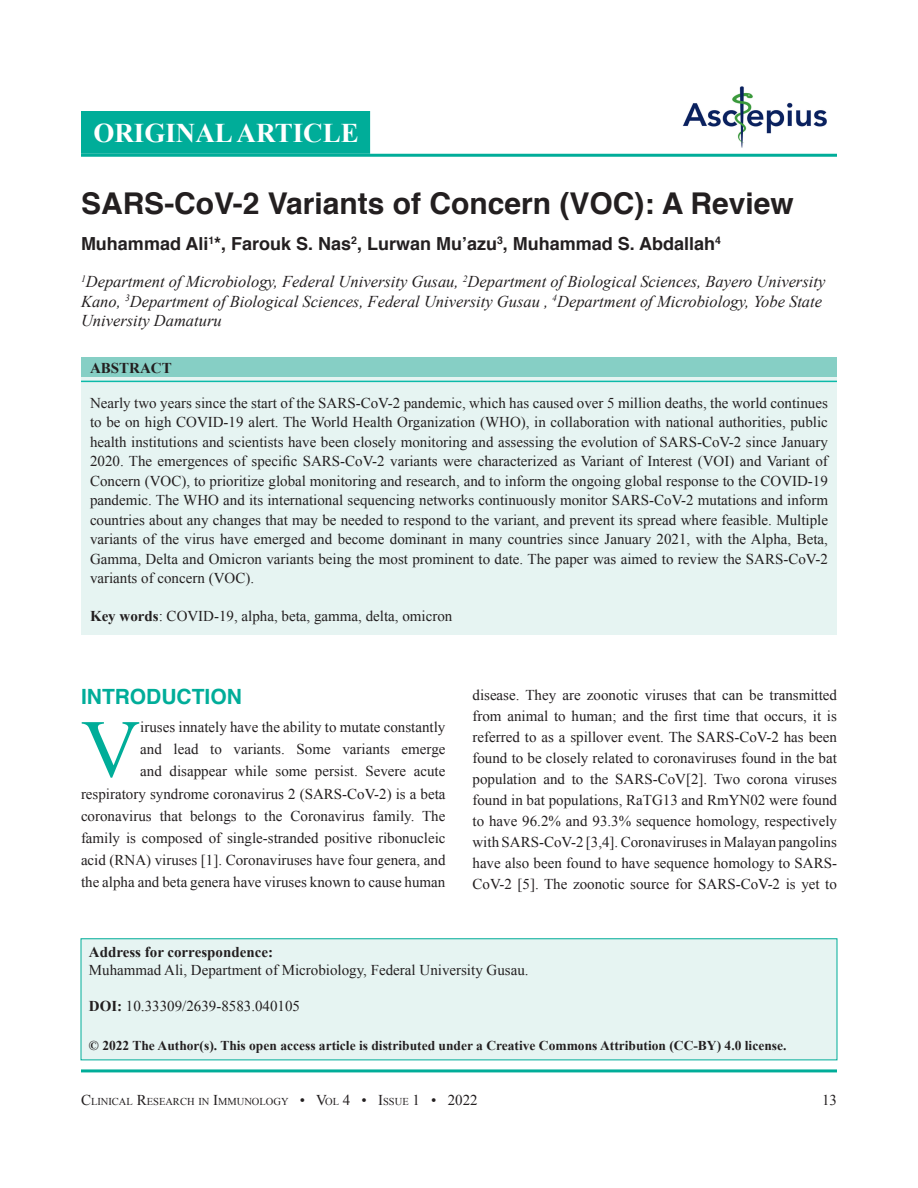
<style>
.page{position:relative;width:918px;height:1188px;background:#fff}
.page>*{position:absolute;margin:0;border:0;box-sizing:border-box;transform-origin:0 0}
.t1{font:82.05px "Times New Roman";color:#00ad99}
.t2{font:700 30px "Helvetica";color:#231f20}
.t3{font:700 27px "Times New Roman";color:#fff}
.t4{font:700 21px "Helvetica";color:#00ad99}
.t5{font:700 18px "Helvetica";color:#231f20}
.t6{font:italic 16.5px/19.5px "Times New Roman";color:#231f20}
.t7{font:15px/19.5px "Times New Roman";color:#231f20;text-align:justify}
.t8{font:700 15px "Times New Roman";color:#231f20}
.t9{font:15px "Times New Roman";color:#231f20}
.t10{font:700 13.5px "Times New Roman";color:#231f20}
.t11{font:10.5px "Times New Roman";color:#231f20}
.s1{font-weight:700}
.s2{font-size:15px}
</style>
<div class="page">
<hr style="left:81px;top:1069px;width:756px;height:3px;background:#00ad99">
<img style="left:682px;top:86px;width:145px;height:62px">
<div style="left:81px;top:111px;width:289px;height:43px;background:#00ad99;border:2px solid #00ad99"></div>
<div style="left:81px;top:357px;width:756px;height:21px;background:#86cfc5"></div>
<div style="left:81px;top:378px;width:756px;height:257px;background:#e6f4f2"></div>
<hr style="left:81px;top:154px;width:756px;height:3px;background:#00ad99">
<hr style="left:81px;top:381px;width:756px;height:1px;background:#0cbaa9">
<div style="left:81px;top:939px;width:756px;height:121px;background:#e6f4f2"></div>
<p class="t3" style="left:93px;top:114px;width:267px">ORIGINAL ARTICLE</p>
<p class="t2" style="left:81px;top:179px;width:714px">SARS-CoV-2 Variants of Concern (VOC): A Review</p>
<p class="t5" style="left:81px;top:229px;width:642px">Muhammad Ali<sup>1</sup>*, Farouk S. Nas<sup>2</sup>, Lurwan Mu’azu<sup>3</sup>, Muhammad S. Abdallah<sup>4</sup></p>
<p class="t6" style="left:81px;top:272px;width:746px"><sup>1</sup>Department of Microbiology, Federal University Gusau, <sup>2</sup>Department of Biological Sciences, Bayero University<br>Kano, <sup>3</sup>Department of Biological Sciences, Federal University Gusau , <sup>4</sup>Department of Microbiology, Yobe State<br>University Damaturu</p>
<p class="t8" style="left:90px;top:358px;width:83px">ABSTRACT</p>
<p class="t7" style="left:90px;top:393px;width:740px">Nearly two years since the start of the SARS-CoV-2 pandemic, which has caused over 5 million deaths, the world continues to be on high COVID-19 alert. The World Health Organization (WHO), in collaboration with national authorities, public health institutions and scientists have been closely monitoring and assessing the evolution of SARS-CoV-2 since January 2020. The emergences of specific SARS-CoV-2 variants were characterized as Variant of Interest (VOI) and Variant of Concern (VOC), to prioritize global monitoring and research, and to inform the ongoing global response to the COVID-19 pandemic. The WHO and its international sequencing networks continuously monitor SARS-CoV-2 mutations and inform countries about any changes that may be needed to respond to the variant, and prevent its spread where feasible. Multiple variants of the virus have emerged and become dominant in many countries since January 2021, with the Alpha, Beta, Gamma, Delta and Omicron variants being the most prominent to date. The paper was aimed to review the SARS-CoV-2 variants of concern (VOC).</p>
<p class="t7" style="left:90px;top:606px;width:364px"><span class="s1">Key words</span>: COVID-19, alpha, beta, gamma, delta, omicron</p>
<p class="t4" style="left:81px;top:680px;width:162px">INTRODUCTION</p>
<p class="t1" style="left:81px;top:694px;width:61px">V</p>
<p class="t7" style="left:81px;top:716px;width:366px;line-height:22.2px;text-align:right">iruses innately have the ability to mutate constantly<br>and lead to variants. Some variants emerge<br>and disappear while some persist. Severe acute respiratory syndrome coronavirus 2 (SARS-CoV-2) is a beta coronavirus that belongs to the Coronavirus family. The family is composed of single-stranded positive ribonucleic acid (RNA) viruses [1]. Coronaviruses have four genera, and the alpha and beta genera have viruses known to cause human</p>
<p class="t7" style="left:472px;top:684px;width:366px;line-height:21px">disease. They are zoonotic viruses that can be transmitted from animal to human; and the first time that occurs, it is referred to as a spillover event. The SARS-CoV-2 has been found to be closely related to coronaviruses found in the bat population and to the SARS-CoV[2]. Two corona viruses found in bat populations, RaTG13 and RmYN02 were found to have 96.2% and 93.3% sequence homology, respectively with SARS-CoV-2 [3,4]. Coronaviruses in Malayan pangolins have also been found to have sequence homology to SARS-CoV-2 [5]. The zoonotic source for SARS-CoV-2 is yet to</p>
<p class="t8" style="left:89px;top:941px;width:186px">Address for correspondence:</p>
<p class="t7" style="left:89px;top:960px;width:441px">Muhammad Ali, Department of Microbiology, Federal University Gusau.</p>
<p class="t7" style="left:89px;top:996px;width:213px"><span class="s1">DOI:</span> 10.33309/2639-8583.040105</p>
<p class="t10" style="left:89px;top:1036px;width:699px">© 2022 The Author(s). This open access article is distributed under a Creative Commons Attribution (CC-BY) 4.0 license.</p>
<p class="t11" style="left:81px;top:1094px;width:398px"><span class="s2">C</span>LINICAL <span class="s2">R</span>ESEARCH IN <span class="s2">I</span>MMUNOLOGY <span class="s2">• V</span>OL <span class="s2">4 • I</span>SSUE <span class="s2">1 • 2022</span></p>
<p class="t9" style="left:822px;top:1090px;width:16px">13</p>
</div>
